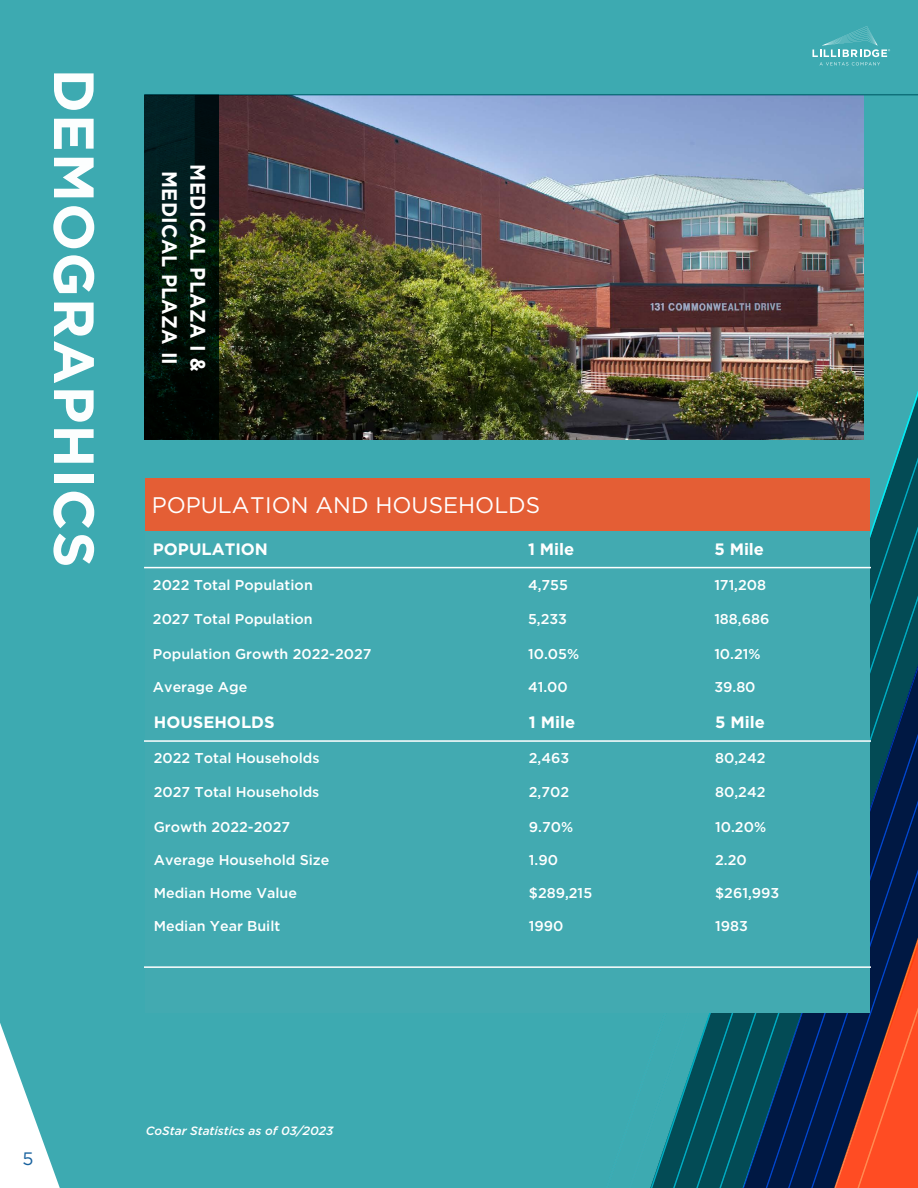
<style>
.page{position:relative;width:918px;height:1188px;background:#3daab1}
.page>*{position:absolute;margin:0;border:0;box-sizing:border-box;transform-origin:0 0}
.t1{font:700 56.55px "Gotham";letter-spacing:.02em;color:#fff}
.t2{font:22.5px "Gotham";color:#fff}
.t3{font:700 21px "Gotham";letter-spacing:.02em;color:#fff;scale:.93 1}
.t4{font:18px "Gotham";color:#17619e}
.t5{font:700 16.5px "Gotham";color:#fff}
.t6{font:500 14.25px "Gotham";color:#fff}
.t7{font:italic 500 12px "Gotham";color:#fff}
</style>
<div class="page">
<svg style="left:609px;top:65px;width:309px;height:1123px"></svg>
<svg style="left:818px;top:359px;width:100px;height:829px"></svg>
<svg style="left:0;top:1023px;width:60px;height:165px"></svg>
<img style="left:219px;top:95px;width:645px;height:344px">
<svg style="left:145px;top:95px;width:74px;height:345px;background:#00130e"></svg>
<svg style="left:812px;top:26px;width:78px;height:39px"></svg>
<hr style="left:145px;top:94px;width:773px;height:1px;background:#40aab2">
<div style="left:146px;top:529px;width:724px;height:484px;background:#42aab1"></div>
<div style="left:146px;top:478px;width:724px;height:53px;background:#e45e35"></div>
<hr style="left:145px;top:567px;width:725px;height:1px;background:#fff">
<hr style="left:145px;top:740px;width:725px;height:2px;background:#fff">
<hr style="left:145px;top:966px;width:725px;height:2px;background:#fff">
<h1 class="t1" style="left:112px;top:69px;width:501px;rotate:90deg">DEMOGRAPHICS</h1>
<h3 class="t3" style="left:183px;top:171px;width:210px;rotate:90deg">MEDICAL PLAZA II</h3>
<h3 class="t3" style="left:212px;top:164px;width:225px;rotate:90deg">MEDICAL PLAZA I &amp;</h3>
<h2 class="t2" style="left:152px;top:491px;width:390px">POPULATION AND HOUSEHOLDS</h2>
<p class="t5" style="left:153px;top:539px;width:117px">POPULATION</p>
<p class="t5" style="left:528px;top:539px;width:48px">1 Mile</p>
<p class="t5" style="left:714px;top:539px;width:51px">5 Mile</p>
<p class="t6" style="left:153px;top:576px;width:161px">2022 Total Population</p>
<p class="t6" style="left:528px;top:576px;width:41px">4,755</p>
<p class="t6" style="left:714px;top:576px;width:53px">171,208</p>
<p class="t6" style="left:153px;top:610px;width:161px">2027 Total Population</p>
<p class="t6" style="left:528px;top:610px;width:41px">5,233</p>
<p class="t6" style="left:714px;top:610px;width:57px">188,686</p>
<p class="t6" style="left:153px;top:645px;width:220px">Population Growth 2022-2027</p>
<p class="t6" style="left:528px;top:645px;width:53px">10.05%</p>
<p class="t6" style="left:714px;top:645px;width:48px">10.21%</p>
<p class="t6" style="left:153px;top:678px;width:96px">Average Age</p>
<p class="t6" style="left:528px;top:678px;width:41px">41.00</p>
<p class="t6" style="left:714px;top:678px;width:43px">39.80</p>
<p class="t5" style="left:154px;top:712px;width:122px">HOUSEHOLDS</p>
<p class="t5" style="left:529px;top:712px;width:48px">1 Mile</p>
<p class="t5" style="left:715px;top:712px;width:51px">5 Mile</p>
<p class="t6" style="left:154px;top:749px;width:167px">2022 Total Households</p>
<p class="t6" style="left:529px;top:749px;width:42px">2,463</p>
<p class="t6" style="left:715px;top:749px;width:52px">80,242</p>
<p class="t6" style="left:154px;top:783px;width:167px">2027 Total Households</p>
<p class="t6" style="left:529px;top:783px;width:42px">2,702</p>
<p class="t6" style="left:715px;top:783px;width:52px">80,242</p>
<p class="t6" style="left:154px;top:818px;width:138px">Growth 2022-2027</p>
<p class="t6" style="left:529px;top:818px;width:46px">9.70%</p>
<p class="t6" style="left:715px;top:818px;width:52px">10.20%</p>
<p class="t6" style="left:154px;top:851px;width:177px">Average Household Size</p>
<p class="t6" style="left:529px;top:851px;width:31px">1.90</p>
<p class="t6" style="left:715px;top:851px;width:33px">2.20</p>
<p class="t6" style="left:154px;top:884px;width:145px">Median Home Value</p>
<p class="t6" style="left:529px;top:884px;width:65px">$289,215</p>
<p class="t6" style="left:715px;top:884px;width:66px">$261,993</p>
<p class="t6" style="left:154px;top:917px;width:128px">Median Year Built</p>
<p class="t6" style="left:529px;top:917px;width:36px">1990</p>
<p class="t6" style="left:715px;top:917px;width:34px">1983</p>
<p class="t4" style="left:22px;top:1147px;width:13px">5</p>
<p class="t7" style="left:146px;top:1123px;width:189px">CoStar Statistics as of 03/2023</p>
</div>
